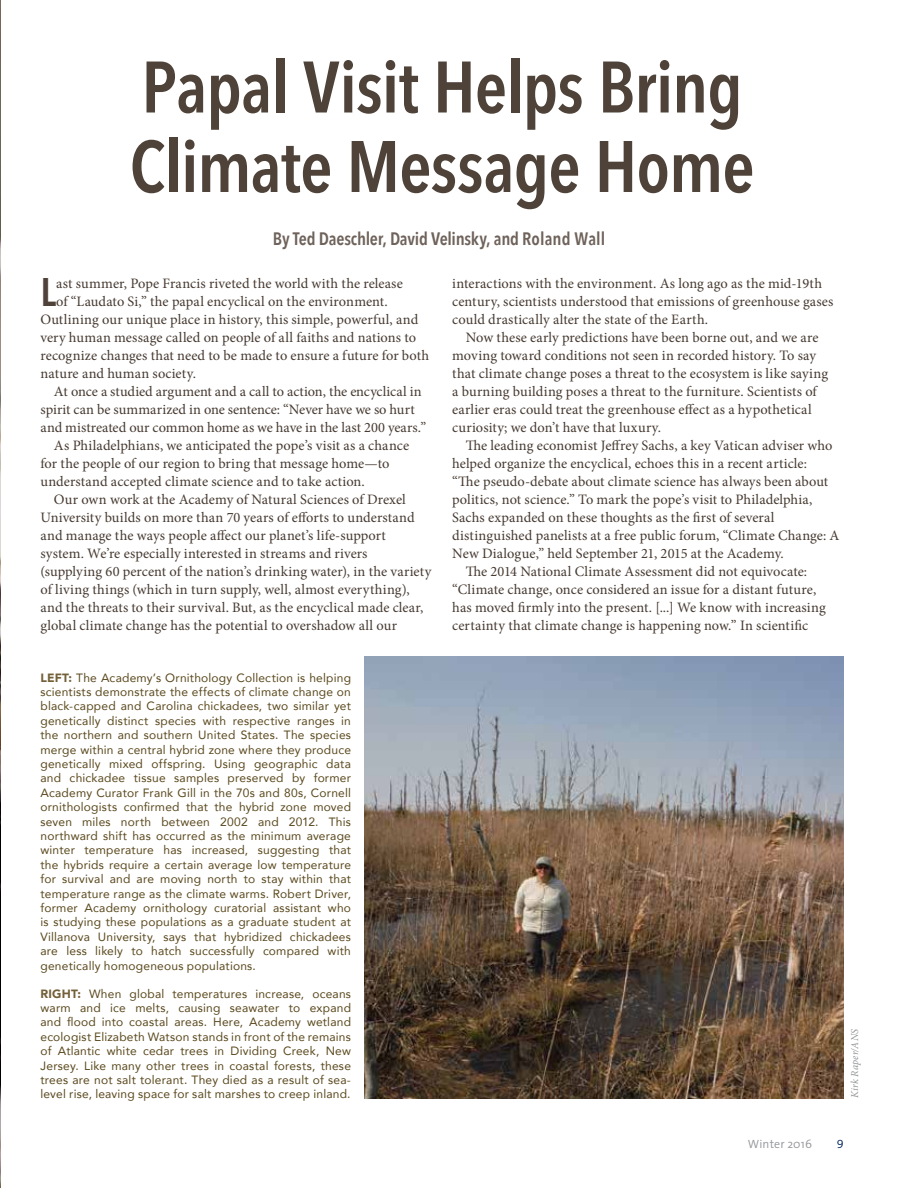
<style>
.page{position:relative;width:918px;height:1188px;background:#fff}
.page>*{position:absolute;margin:0;border:0;box-sizing:border-box;transform-origin:0 0}
.t1{font:600 72px/79.5px "Avenir Next Condensed";letter-spacing:-.015em;color:#4e4239}
.t2{font:600 39.75px "Avenir Next Condensed";color:#4e4239}
.t3{font:600 18px "Avenir Next Condensed";letter-spacing:-.01em;color:#6e625a}
.t4{font:14.4px/18px "Minion Pro";letter-spacing:.005em;color:#463a31}
.t5{font:12px/14.4px "Avenir";letter-spacing:.015em;color:#5a481c;text-align:justify}
.t6{font:300 12px "The Sans";letter-spacing:.01em;color:#939598}
.t7{font:12px "The Sans Semi Light Caps";color:#00245d}
.t8{font:italic 10.5px "Minion Pro";color:#939598}
.s1{font-weight:900;color:#736038}
</style>
<div class="page">
<img style="left:0;top:0;width:1px;height:1188px">
<img style="left:364px;top:657px;width:480px;height:441px">
<h1 class="t1" style="left:130px;top:46px;width:626px">Papal Visit Helps Bring<br>Climate Message Home</h1>
<p class="t3" style="left:273px;top:223px;width:334px">By Ted Daeschler, David Velinsky, and Roland Wall</p>
<h2 class="t2" style="left:40px;top:258px;width:17px">L</h2>
<p class="t4" style="left:56px;top:274px;width:348px">ast summer, Pope Francis riveted the world with the release</p>
<p class="t4" style="left:56px;top:292px;width:333px">of “Laudato Si,” the papal encyclical on the environment.</p>
<p class="t4" style="left:40px;top:310px;width:379px">Outlining our unique place in history, this simple, powerful, and</p>
<p class="t4" style="left:40px;top:328px;width:377px">very human message called on people of all faiths and nations to</p>
<p class="t4" style="left:40px;top:346px;width:390px">recognize changes that need to be made to ensure a future for both</p>
<p class="t4" style="left:40px;top:364px;width:157px">nature and human society.</p>
<p class="t4" style="left:54px;top:382px;width:369px">At once a studied argument and a call to action, the encyclical in</p>
<p class="t4" style="left:40px;top:400px;width:376px">spirit can be summarized in one sentence: “Never have we so hurt</p>
<p class="t4" style="left:40px;top:418px;width:387px">and mistreated our common home as we have in the last 200 years.”</p>
<p class="t4" style="left:54px;top:436px;width:357px">As Philadelphians, we anticipated the pope’s visit as a chance</p>
<p class="t4" style="left:40px;top:454px;width:350px">for the people of our region to bring that message home—to</p>
<p class="t4" style="left:40px;top:472px;width:326px">understand accepted climate science and to take action.</p>
<p class="t4" style="left:54px;top:490px;width:353px">Our own work at the Academy of Natural Sciences of Drexel</p>
<p class="t4" style="left:40px;top:508px;width:376px">University builds on more than 70 years of efforts to understand</p>
<p class="t4" style="left:40px;top:526px;width:347px">and manage the ways people affect our planet’s life-support</p>
<p class="t4" style="left:40px;top:544px;width:329px">system. We’re especially interested in streams and rivers</p>
<p class="t4" style="left:40px;top:562px;width:393px">(supplying 60 percent of the nation’s drinking water), in the variety</p>
<p class="t4" style="left:40px;top:580px;width:371px">of living things (which in turn supply, well, almost everything),</p>
<p class="t4" style="left:40px;top:598px;width:385px">and the threats to their survival. But, as the encyclical made clear,</p>
<p class="t4" style="left:40px;top:616px;width:358px">global climate change has the potential to overshadow all our</p>
<p class="t5" style="left:40px;top:670px;width:312px"><span class="s1">LEFT:</span> The Academy’s Ornithology Collection is helping scientists demonstrate the effects of climate change on black-capped and Carolina chickadees, two similar yet genetically distinct species with respective ranges in the northern and southern United States. The species merge within a central hybrid zone where they produce genetically mixed offspring. Using geographic data and chickadee tissue samples preserved by former Academy Curator Frank Gill in the 70s and 80s, Cornell ornithologists confirmed that the hybrid zone moved seven miles north between 2002 and 2012. This northward shift has occurred as the minimum average winter temperature has increased, suggesting that the hybrids require a certain average low temperature for survival and are moving north to stay within that temperature range as the climate warms. Robert Driver, former Academy ornithology curatorial assistant who is studying these populations as a graduate student at Villanova University, says that hybridized chickadees are less likely to hatch successfully compared with genetically homogeneous populations.</p>
<p class="t5" style="left:40px;top:986px;width:312px"><span class="s1">RIGHT:</span> When global temperatures increase, oceans warm and ice melts, causing seawater to expand and flood into coastal areas. Here, Academy wetland ecologist Elizabeth Watson stands in front of the remains of Atlantic white cedar trees in Dividing Creek, New Jersey. Like many other trees in coastal forests, these trees are not salt tolerant. They died as a result of sea&shy;level rise, leaving space for salt marshes to creep inland.</p>
<p class="t4" style="left:452px;top:274px;width:383px">interactions with the environment. As long ago as the mid-19th century, scientists understood that emissions of greenhouse gases could drastically alter the state of the Earth.</p>
<p class="t4" style="left:452px;top:328px;width:377px;text-indent:13px">Now these early predictions have been borne out, and we are moving toward conditions not seen in recorded history. To say that climate change poses a threat to the ecosystem is like saying a burning building poses a threat to the furniture. Scientists of earlier eras could treat the greenhouse effect as a hypothetical curiosity; we don’t have that luxury.</p>
<p class="t4" style="left:466px;top:436px;width:368px">The leading economist Jeffrey Sachs, a key Vatican adviser who</p>
<p class="t4" style="left:452px;top:454px;width:356px">helped organize the encyclical, echoes this in a recent article:</p>
<p class="t4" style="left:452px;top:472px;width:378px">“The pseudo-debate about climate science has always been about</p>
<p class="t4" style="left:452px;top:490px;width:362px">politics, not science.” To mark the pope’s visit to Philadelphia,</p>
<p class="t4" style="left:452px;top:508px;width:324px">Sachs expanded on these thoughts as the first of several</p>
<p class="t4" style="left:452px;top:526px;width:389px">distinguished panelists at a free public forum, “Climate Change: A</p>
<p class="t4" style="left:452px;top:544px;width:333px">New Dialogue,” held September 21, 2015 at the Academy.</p>
<p class="t4" style="left:466px;top:562px;width:343px">The 2014 National Climate Assessment did not equivocate:</p>
<p class="t4" style="left:452px;top:580px;width:366px">“Climate change, once considered an issue for a distant future,</p>
<p class="t4" style="left:452px;top:598px;width:375px">has moved firmly into the present. [...] We know with increasing</p>
<p class="t4" style="left:452px;top:616px;width:358px">certainty that climate change is happening now.” In scientific</p>
<p class="t8" style="left:848px;top:1098px;width:71px;rotate:-90deg">Kirk Raper/ANS</p>
<p class="t6" style="left:748px;top:1134px;width:66px">Winter 2016</p>
<p class="t7" style="left:837px;top:1134px;width:8px">9</p>
</div>
